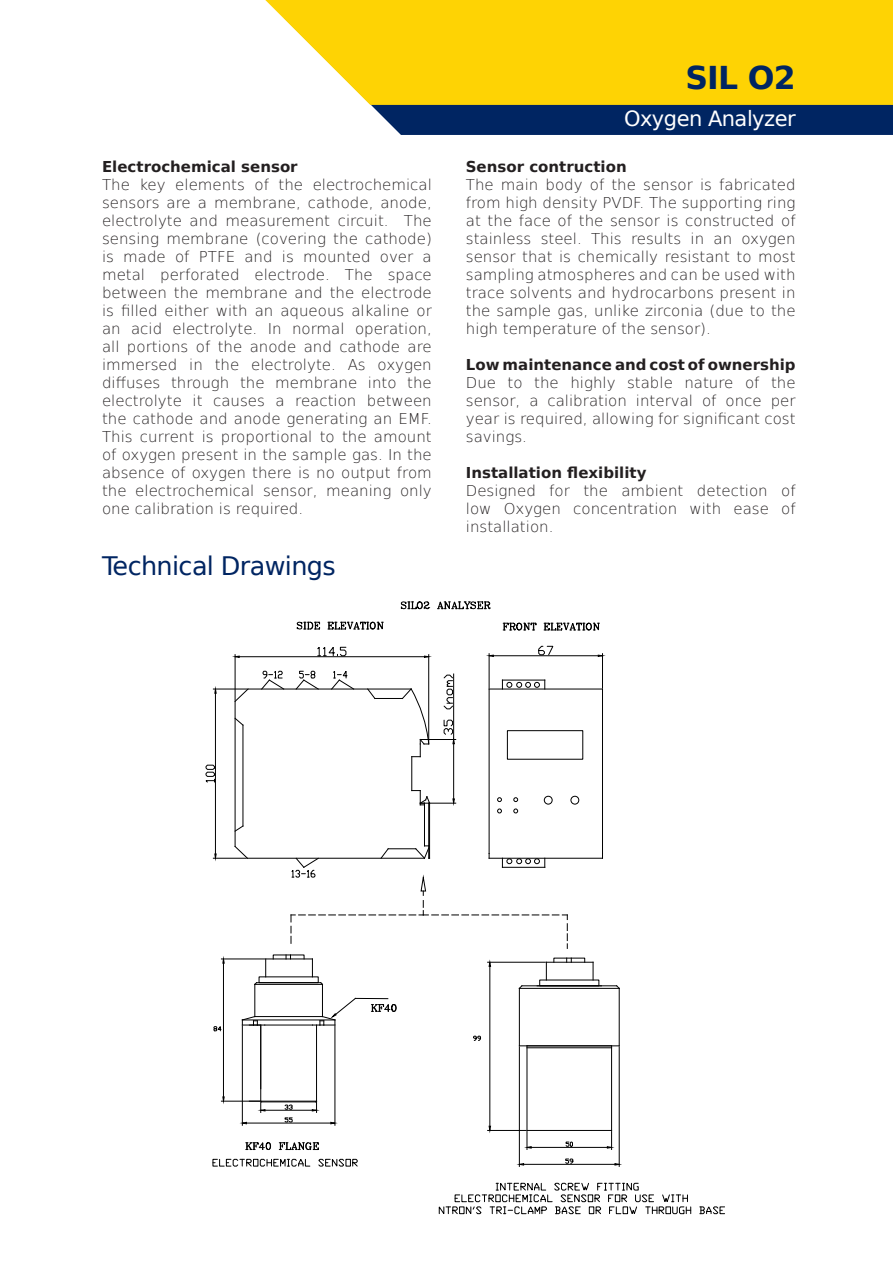
<style>
.page{position:relative;width:893px;height:1263px;background:#fff}
.page>*{position:absolute;margin:0;border:0;box-sizing:border-box;transform-origin:0 0}
.t1{font:700 31.5px "DejaVu Sans";color:#002562}
.t2{font:25.5px "DejaVu Sans";letter-spacing:-.025em;color:#002562}
.t3{font:21px "DejaVu Sans";letter-spacing:-.025em;color:#fff}
.t4{font:200 15px/18px "DejaVu Sans";color:#231f20;text-align:justify}
.t5{font:700 15px "DejaVu Sans";color:#231f20}
</style>
<div class="page">
<div style="left:371px;top:105px;width:522px;height:30px;background:#002562"></div>
<svg style="left:265px;top:0;width:628px;height:105px;background:#fdd619"></svg>
<hr style="left:235px;top:701px;width:1px;height:145px;background:#000">
<hr style="left:248px;top:689px;width:163px;height:1px;background:#000">
<hr style="left:247px;top:858px;width:177px;height:1px;background:#000">
<svg style="left:234px;top:688px;width:15px;height:14px"></svg>
<svg style="left:234px;top:846px;width:14px;height:13px"></svg>
<hr style="left:243px;top:725px;width:1px;height:101px;background:#000">
<svg style="left:234px;top:718px;width:10px;height:8px"></svg>
<svg style="left:234px;top:825px;width:10px;height:7px"></svg>
<hr style="left:411px;top:757px;width:1px;height:33px;background:#000">
<hr style="left:428px;top:803px;width:1px;height:43px;background:#000">
<hr style="left:429px;top:803px;width:1px;height:55px;background:#000">
<hr style="left:424px;top:803px;width:1px;height:43px;background:#000">
<svg style="left:367px;top:688px;width:62px;height:69px"></svg>
<svg style="left:412px;top:790px;width:18px;height:15px"></svg>
<hr style="left:489px;top:689px;width:113px;height:1px;background:#000">
<hr style="left:489px;top:689px;width:1px;height:164px;background:#000">
<hr style="left:602px;top:689px;width:1px;height:164px;background:#000">
<hr style="left:489px;top:858px;width:113px;height:1px;background:#000">
<svg style="left:502px;top:680px;width:43px;height:9px"></svg>
<div style="left:507px;top:730px;width:76px;height:29px;border:1px solid #000"></div>
<div style="left:544px;top:796px;width:8px;height:8px;border:1px solid #000;border-radius:50%"></div>
<div style="left:571px;top:796px;width:8px;height:8px;border:1px solid #000;border-radius:50%"></div>
<svg style="left:497px;top:797px;width:5px;height:5px"></svg>
<svg style="left:514px;top:797px;width:4px;height:5px"></svg>
<svg style="left:497px;top:809px;width:5px;height:4px"></svg>
<svg style="left:514px;top:809px;width:4px;height:4px"></svg>
<hr style="left:213px;top:689px;width:34px;height:1px;background:#000">
<hr style="left:213px;top:858px;width:33px;height:1px;background:#000">
<hr style="left:215px;top:693px;width:1px;height:161px;background:#000">
<svg style="left:214px;top:686px;width:3px;height:8px"></svg>
<svg style="left:214px;top:853px;width:3px;height:8px"></svg>
<svg style="left:205px;top:765px;width:10px;height:18px"></svg>
<hr style="left:235px;top:655px;width:1px;height:45px;background:#000">
<hr style="left:428px;top:655px;width:1px;height:88px;background:#000">
<hr style="left:239px;top:656px;width:185px;height:1px;background:#000">
<svg style="left:232px;top:655px;width:8px;height:3px"></svg>
<svg style="left:424px;top:655px;width:8px;height:3px"></svg>
<svg style="left:317px;top:646px;width:29px;height:10px"></svg>
<hr style="left:421px;top:739px;width:35px;height:1px;background:#000">
<hr style="left:421px;top:803px;width:35px;height:1px;background:#000">
<hr style="left:453px;top:674px;width:1px;height:65px;background:#000">
<hr style="left:453px;top:744px;width:1px;height:55px;background:#000">
<svg style="left:452px;top:798px;width:3px;height:8px"></svg>
<svg style="left:444px;top:720px;width:11px;height:24px"></svg>
<svg style="left:443px;top:675px;width:10px;height:34px"></svg>
<hr style="left:489px;top:654px;width:1px;height:34px;background:#000">
<hr style="left:602px;top:654px;width:1px;height:34px;background:#000">
<hr style="left:493px;top:655px;width:105px;height:1px;background:#000">
<svg style="left:486px;top:654px;width:8px;height:3px"></svg>
<svg style="left:598px;top:654px;width:8px;height:3px"></svg>
<svg style="left:538px;top:646px;width:16px;height:9px"></svg>
<svg style="left:297px;top:621px;width:23px;height:9px"></svg>
<svg style="left:328px;top:621px;width:55px;height:9px"></svg>
<svg style="left:503px;top:622px;width:33px;height:9px"></svg>
<svg style="left:544px;top:622px;width:55px;height:9px"></svg>
<svg style="left:401px;top:601px;width:29px;height:9px"></svg>
<svg style="left:437px;top:601px;width:54px;height:9px"></svg>
<svg style="left:331px;top:671px;width:23px;height:19px"></svg>
<svg style="left:295px;top:671px;width:24px;height:19px"></svg>
<svg style="left:261px;top:670px;width:23px;height:20px"></svg>
<hr style="left:255px;top:984px;width:1px;height:32px;background:#000">
<hr style="left:322px;top:984px;width:1px;height:32px;background:#000">
<hr style="left:256px;top:982px;width:65px;height:1px;background:#000">
<hr style="left:255px;top:984px;width:67px;height:1px;background:#000">
<hr style="left:255px;top:1016px;width:67px;height:1px;background:#000">
<hr style="left:242px;top:1020px;width:93px;height:1px;background:#000">
<hr style="left:261px;top:1101px;width:56px;height:1px;background:#000">
<div style="left:259px;top:976px;width:59px;height:7px;border:1px solid #000"></div>
<svg style="left:286px;top:955px;width:5px;height:4px"></svg>
<hr style="left:265px;top:1025px;width:48px;height:1px;background:#000">
<svg style="left:265px;top:959px;width:1px;height:18px"></svg>
<svg style="left:312px;top:959px;width:1px;height:18px"></svg>
<hr style="left:266px;top:959px;width:46px;height:1px;background:#000">
<hr style="left:265px;top:1110px;width:47px;height:1px;background:#000">
<svg style="left:312px;top:1100px;width:8px;height:12px"></svg>
<svg style="left:284px;top:1104px;width:9px;height:6px"></svg>
<hr style="left:316px;top:1025px;width:1px;height:76px;background:#000">
<hr style="left:260px;top:1025px;width:1px;height:76px;background:#000">
<svg style="left:242px;top:1016px;width:23px;height:10px"></svg>
<svg style="left:249px;top:1100px;width:17px;height:12px"></svg>
<hr style="left:221px;top:959px;width:44px;height:1px;background:#000">
<hr style="left:221px;top:1101px;width:39px;height:1px;background:#000">
<hr style="left:223px;top:963px;width:1px;height:134px;background:#000">
<svg style="left:222px;top:956px;width:3px;height:8px"></svg>
<svg style="left:222px;top:1096px;width:3px;height:8px"></svg>
<svg style="left:213px;top:1026px;width:9px;height:5px"></svg>
<hr style="left:242px;top:1026px;width:1px;height:99px;background:#000">
<hr style="left:335px;top:1026px;width:1px;height:99px;background:#000">
<hr style="left:246px;top:1123px;width:85px;height:1px;background:#000">
<svg style="left:239px;top:1122px;width:8px;height:2px"></svg>
<svg style="left:330px;top:1122px;width:8px;height:2px"></svg>
<svg style="left:284px;top:1117px;width:9px;height:5px"></svg>
<hr style="left:519px;top:1045px;width:100px;height:1px;background:#000">
<hr style="left:519px;top:988px;width:100px;height:1px;background:#000">
<hr style="left:522px;top:985px;width:95px;height:1px;background:#000">
<svg style="left:519px;top:985px;width:4px;height:4px"></svg>
<svg style="left:616px;top:985px;width:4px;height:4px"></svg>
<hr style="left:527px;top:1130px;width:85px;height:1px;background:#000">
<hr style="left:527px;top:1046px;width:1px;height:84px;background:#000">
<hr style="left:611px;top:1046px;width:1px;height:84px;background:#000">
<hr style="left:527px;top:1047px;width:85px;height:1px;background:#000">
<hr style="left:519px;top:988px;width:1px;height:58px;background:#000">
<hr style="left:619px;top:988px;width:1px;height:58px;background:#000">
<div style="left:539px;top:980px;width:60px;height:6px;border:1px solid #000"></div>
<svg style="left:566px;top:958px;width:6px;height:4px"></svg>
<svg style="left:546px;top:963px;width:1px;height:17px"></svg>
<svg style="left:593px;top:962px;width:1px;height:18px"></svg>
<hr style="left:546px;top:962px;width:47px;height:1px;background:#000">
<hr style="left:488px;top:962px;width:57px;height:1px;background:#000">
<hr style="left:488px;top:1130px;width:38px;height:1px;background:#000">
<hr style="left:490px;top:966px;width:1px;height:160px;background:#000">
<svg style="left:488px;top:959px;width:3px;height:8px"></svg>
<svg style="left:488px;top:1125px;width:3px;height:8px"></svg>
<svg style="left:473px;top:1036px;width:8px;height:5px"></svg>
<hr style="left:531px;top:1147px;width:76px;height:1px;background:#000">
<svg style="left:524px;top:1131px;width:8px;height:18px"></svg>
<svg style="left:607px;top:1131px;width:8px;height:18px"></svg>
<svg style="left:565px;top:1141px;width:8px;height:6px"></svg>
<hr style="left:519px;top:1047px;width:1px;height:119px;background:#000">
<hr style="left:619px;top:1047px;width:1px;height:119px;background:#000">
<hr style="left:524px;top:1164px;width:91px;height:1px;background:#000">
<svg style="left:516px;top:1163px;width:8px;height:3px"></svg>
<svg style="left:614px;top:1163px;width:8px;height:2px"></svg>
<svg style="left:565px;top:1158px;width:8px;height:6px"></svg>
<svg style="left:699px;top:1206px;width:23px;height:8px"></svg>
<svg style="left:439px;top:1182px;width:252px;height:33px"></svg>
<svg style="left:213px;top:1142px;width:145px;height:25px"></svg>
<svg style="left:371px;top:1004px;width:26px;height:8px"></svg>
<svg style="left:313px;top:998px;width:43px;height:28px"></svg>
<hr style="left:355px;top:998px;width:33px;height:1px;background:#000">
<svg style="left:291px;top:846px;width:277px;height:102px"></svg>
<p class="t5" style="left:102px;top:154px;width:197px">Electrochemical sensor</p>
<p class="t4" style="left:102px;top:174px;width:331px">The key elements of the electrochemical sensors are a membrane, cathode, anode, electrolyte and measurement circuit. The sensing membrane (covering the cathode) is made of PTFE and is mounted over a metal perforated electrode. The space between the membrane and the electrode is filled either with an aqueous alkaline or an acid electrolyte. In normal operation, all portions of the anode and cathode are immersed in the electrolyte. As oxygen diffuses through the membrane into the electrolyte it causes a reaction between the cathode and anode generating an EMF.<br>This current is proportional to the amount of oxygen present in the sample gas. In the absence of oxygen there is no output from the electrochemical sensor, meaning only one calibration is required.</p>
<h2 class="t2" style="left:102px;top:544px;width:235px">Technical Drawings</h2>
<h1 class="t1" style="left:685px;top:52px;width:112px">SIL O2</h1>
<h3 class="t3" style="left:624px;top:100px;width:173px">Oxygen Analyzer</h3>
<p class="t5" style="left:466px;top:154px;width:162px">Sensor contruction</p>
<p class="t4" style="left:466px;top:174px;width:331px">The main body of the sensor is fabricated from high density PVDF. The supporting ring at the face of the sensor is constructed of stainless steel. This results in an oxygen sensor that is chemically resistant to most sampling atmospheres and can be used with trace solvents and hydrocarbons present in the sample gas, unlike zirconia (due to the high temperature of the sensor).</p>
<p class="t5" style="left:466px;top:352px;width:331px">Low maintenance and cost of ownership</p>
<p class="t4" style="left:466px;top:372px;width:331px">Due to the highly stable nature of the sensor, a calibration interval of once per year is required, allowing for significant cost savings.</p>
<p class="t5" style="left:466px;top:460px;width:182px">Installation flexibility</p>
<p class="t4" style="left:466px;top:480px;width:331px">Designed for the ambient detection of low Oxygen concentration with ease of installation.</p>
</div>
